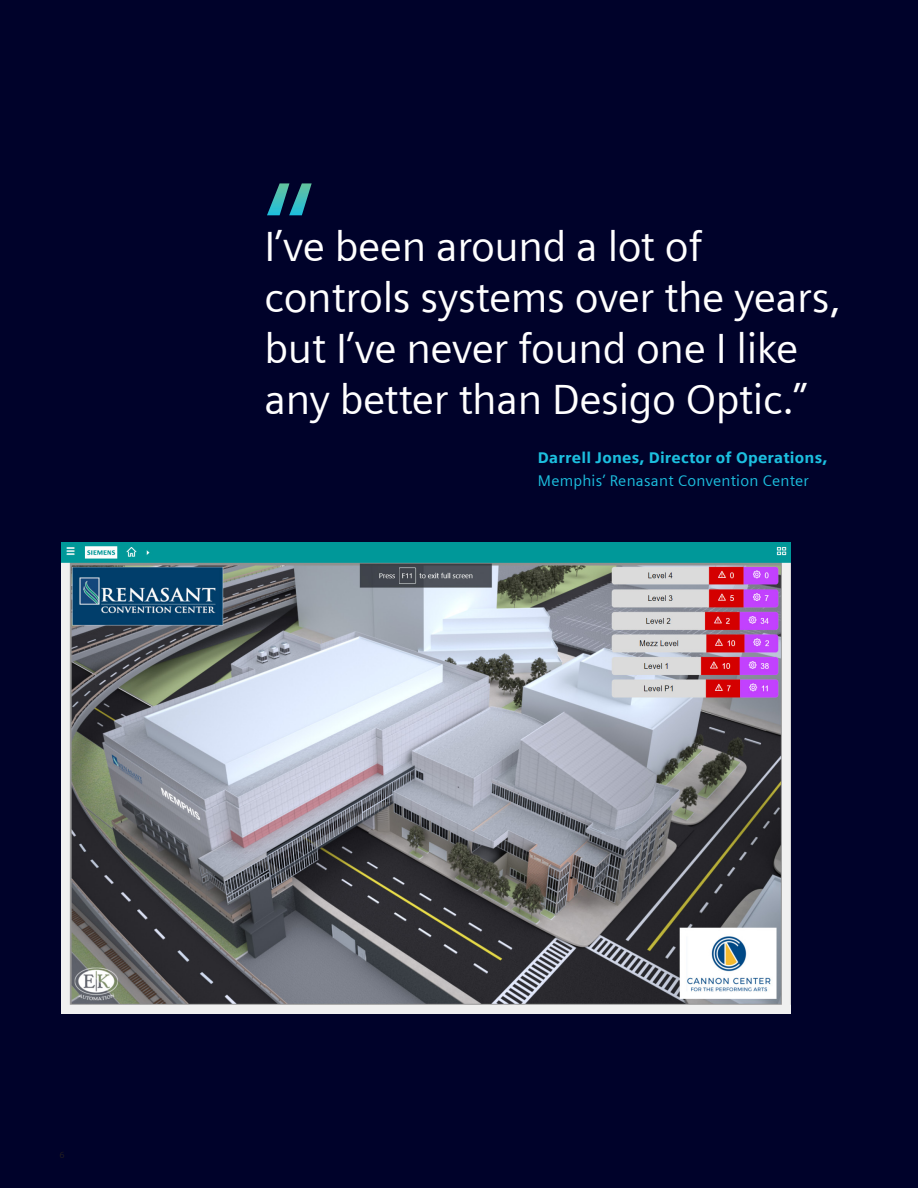
<style>
.page{position:relative;width:918px;height:1188px;background:#00022a}
.page>*{position:absolute;margin:0;border:0;box-sizing:border-box;transform-origin:0 0}
._04__Subhead_Intro_I{font:42.3px/50.8px "Siemens Sans";letter-spacing:-.01em;color:#fff}
._04__Intro_Author_11{font:900 15.45px/22.5px "Siemens Sans";letter-spacing:.015em;color:#1cbfdf}
.t1{font:9px "Siemens Sans";color:#231f20}
.s1{font-weight:400}
</style>
<div class="page">
<img style="left:61px;top:542px;width:729px;height:471px">
<svg style="left:267px;top:183px;width:45px;height:32px"></svg>
<p class="_04__Subhead_Intro_I" style="left:265px;top:222px;width:578px">I’ve been around a lot of controls systems over the years, but I’ve never found one I like any better than Desigo Optic.”</p>
<p class="_04__Intro_Author_11" style="left:538px;top:447px;width:291px">Darrell Jones, Director of Operations,<br><span class="s1">Memphis’ Renasant Convention Center</span></p>
<p class="t1" style="left:60px;top:1150px;width:7px">6</p>
</div>
